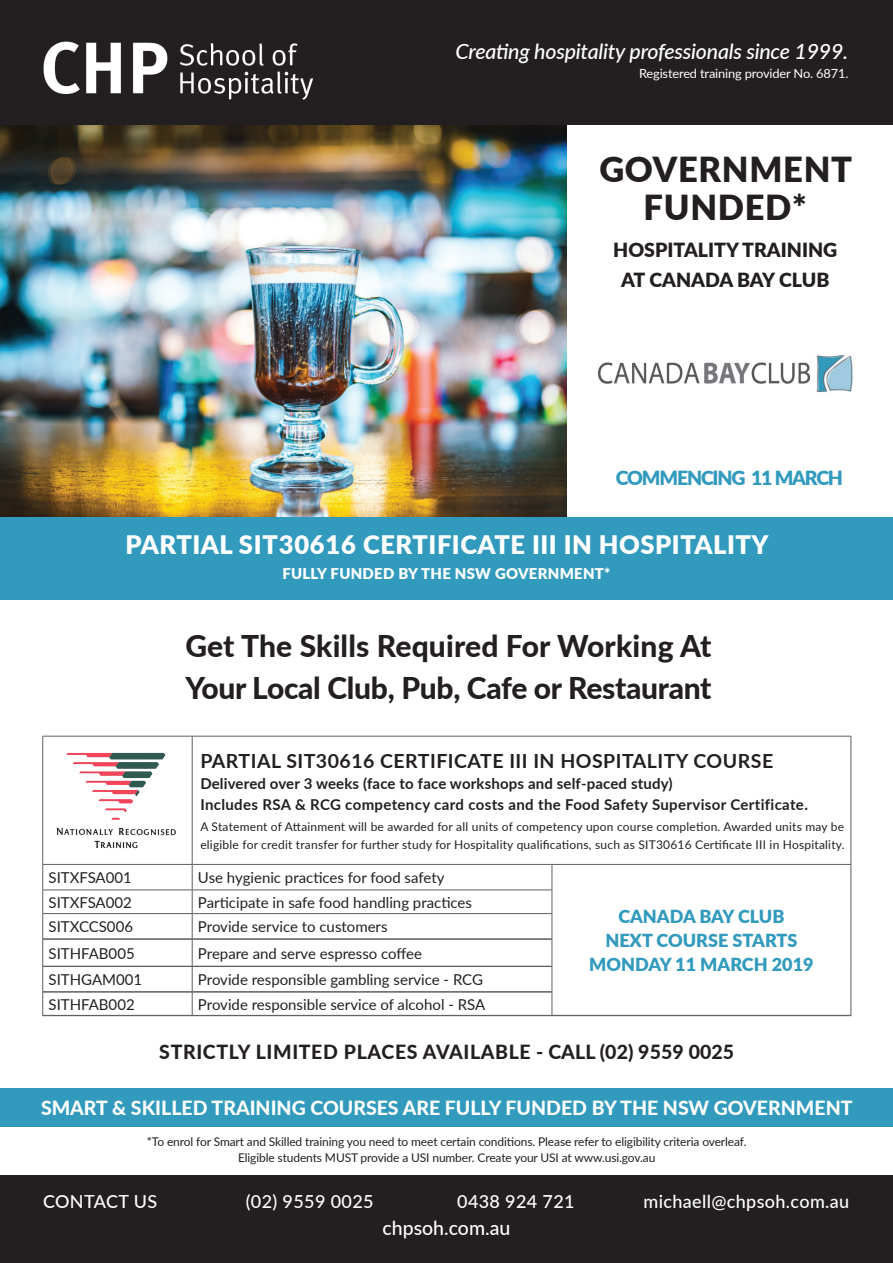
<style>
.page{position:relative;width:893px;height:1263px;background:#fff}
.page>*{position:absolute;margin:0;border:0;box-sizing:border-box;transform-origin:0 0}
.t1{font:900 34.5px "Lato";letter-spacing:.02em;color:#231f20}
.t2{font:800 30px "Lato";letter-spacing:-.01em;color:#231f20}
.t3{font:900 25.5px "Lato";letter-spacing:.02em;color:#fff}
.t4{font:italic 500 21px "Lato";letter-spacing:-.01em;color:#fff}
.t5{font:800 19.5px "Lato";color:#fff}
.t6{font:700 19.5px "Lato";letter-spacing:.025em;color:#231f20}
.t7{font:800 19.5px "Lato";letter-spacing:.035em;color:#231f20}
.t8{font:900 19.5px "Lato";color:#231f20}
.t9{font:900 19.5px "Lato";letter-spacing:-.06em;color:#319abd}
.t10{font:500 19.5px "Lato";color:#fff}
.t11{font:500 18px "Lato";letter-spacing:.02em;color:#fff}
.t12{font:900 18px "Lato";color:#319abd}
.t13{font:15px "Lato";color:#231f20}
.t14{font:700 15px "Lato";letter-spacing:.015em;color:#231f20}
.t15{font:900 14.85px "Lato";letter-spacing:.02em;color:#fff}
.t16{font:12.6px "Lato";letter-spacing:-.01em;color:#fff}
.t17{font:12px "Lato";letter-spacing:.005em;color:#231f20}
</style>
<div class="page">
<img style="left:0;top:124px;width:566px;height:393px">
<div style="left:0;top:0;width:893px;height:124px;background:#231f20"></div>
<img style="left:43px;top:41px;width:271px;height:59px">
<div style="left:0;top:1175px;width:893px;height:88px;background:#231f20"></div>
<div style="left:0;top:1088px;width:893px;height:38px;background:#319abd"></div>
<div style="left:0;top:517px;width:893px;height:83px;background:#319abd"></div>
<hr style="left:43px;top:736px;width:149px;height:1px;background:#5f5f62">
<hr style="left:42px;top:736px;width:1px;height:128px;background:#5f5f62">
<hr style="left:192px;top:736px;width:360px;height:1px;background:#5f5f62">
<hr style="left:192px;top:736px;width:1px;height:128px;background:#5f5f62">
<hr style="left:552px;top:736px;width:299px;height:1px;background:#5f5f62">
<hr style="left:851px;top:736px;width:1px;height:128px;background:#5f5f62">
<hr style="left:43px;top:864px;width:149px;height:1px;background:#5f5f62">
<hr style="left:192px;top:864px;width:360px;height:1px;background:#5f5f62">
<hr style="left:552px;top:864px;width:299px;height:1px;background:#5f5f62">
<svg style="left:851px;top:865px;width:1px;height:150px"></svg>
<hr style="left:43px;top:890px;width:149px;height:1px;background:#5f5f62">
<hr style="left:192px;top:890px;width:360px;height:1px;background:#5f5f62">
<hr style="left:43px;top:913px;width:149px;height:1px;background:#5f5f62">
<hr style="left:192px;top:913px;width:360px;height:1px;background:#5f5f62">
<hr style="left:43px;top:939px;width:149px;height:1px;background:#5f5f62">
<hr style="left:192px;top:939px;width:360px;height:1px;background:#5f5f62">
<hr style="left:43px;top:966px;width:149px;height:1px;background:#5f5f62">
<hr style="left:192px;top:966px;width:360px;height:1px;background:#5f5f62">
<hr style="left:43px;top:991px;width:149px;height:1px;background:#5f5f62">
<hr style="left:43px;top:992px;width:149px;height:1px;background:#5f5f62">
<hr style="left:192px;top:991px;width:360px;height:1px;background:#5f5f62">
<hr style="left:192px;top:992px;width:360px;height:1px;background:#5f5f62">
<hr style="left:43px;top:1015px;width:149px;height:1px;background:#5f5f62">
<hr style="left:192px;top:1015px;width:360px;height:1px;background:#5f5f62">
<hr style="left:552px;top:1015px;width:299px;height:1px;background:#5f5f62">
<svg style="left:42px;top:865px;width:1px;height:150px"></svg>
<svg style="left:192px;top:865px;width:1px;height:150px"></svg>
<svg style="left:552px;top:865px;width:1px;height:150px"></svg>
<img style="left:597px;top:355px;width:256px;height:38px">
<img style="left:56px;top:752px;width:120px;height:97px">
<p class="t4" style="left:456px;top:36px;width:394px">Creating hospitality professionals since 1999.</p>
<p class="t16" style="left:639px;top:64px;width:211px">Registered training provider No. 6871.</p>
<p class="t1" style="left:599px;top:144px;width:254px">GOVERNMENT</p>
<p class="t1" style="left:644px;top:181px;width:165px">FUNDED*</p>
<p class="t8" style="left:613px;top:235px;width:226px">HOSPITALITY TRAINING</p>
<p class="t8" style="left:621px;top:265px;width:210px">AT CANADA BAY CLUB</p>
<p class="t9" style="left:616px;top:463px;width:229px">COMMENCING 11 MARCH</p>
<p class="t3" style="left:125px;top:525px;width:645px">PARTIAL SIT30616 CERTIFICATE III IN HOSPITALITY</p>
<p class="t15" style="left:282px;top:562px;width:330px">FULLY FUNDED BY THE NSW GOVERNMENT*</p>
<p class="t2" style="left:185px;top:624px;width:528px">Get The Skills Required For Working At</p>
<p class="t2" style="left:185px;top:666px;width:528px">Your Local Club, Pub, Cafe or Restaurant</p>
<p class="t6" style="left:200px;top:746px;width:574px">PARTIAL SIT30616 CERTIFICATE III IN HOSPITALITY COURSE</p>
<p class="t14" style="left:200px;top:772px;width:474px">Delivered over 3 weeks (face to face workshops and self-paced study)</p>
<p class="t14" style="left:200px;top:793px;width:609px">Includes RSA &amp; RCG competency card costs and the Food Safety Supervisor Certificate.</p>
<p class="t17" style="left:200px;top:818px;width:645px">A Statement of Attainment will be awarded for all units of competency upon course completion. Awarded units may be</p>
<p class="t17" style="left:200px;top:836px;width:646px">eligible for credit transfer for further study for Hospitality qualifications, such as SIT30616 Certificate III in Hospitality.</p>
<p class="t13" style="left:49px;top:867px;width:85px">SITXFSA001</p>
<p class="t13" style="left:198px;top:867px;width:248px">Use hygienic practices for food safety</p>
<p class="t13" style="left:49px;top:892px;width:85px">SITXFSA002</p>
<p class="t13" style="left:198px;top:892px;width:276px">Participate in safe food handling practices</p>
<p class="t13" style="left:49px;top:916px;width:86px">SITXCCS006</p>
<p class="t13" style="left:198px;top:916px;width:191px">Provide service to customers</p>
<p class="t13" style="left:49px;top:942px;width:88px">SITHFAB005</p>
<p class="t13" style="left:198px;top:942px;width:226px">Prepare and serve espresso coffee</p>
<p class="t13" style="left:49px;top:969px;width:95px">SITHGAM001</p>
<p class="t13" style="left:198px;top:969px;width:287px">Provide responsible gambling service - RCG</p>
<p class="t13" style="left:49px;top:993px;width:88px">SITHFAB002</p>
<p class="t13" style="left:198px;top:993px;width:289px">Provide responsible service of alcohol - RSA</p>
<p class="t12" style="left:618px;top:903px;width:168px">CANADA BAY CLUB</p>
<p class="t12" style="left:605px;top:927px;width:194px">NEXT COURSE STARTS</p>
<p class="t12" style="left:589px;top:951px;width:226px">MONDAY 11 MARCH 2019</p>
<p class="t7" style="left:159px;top:1037px;width:576px">STRICTLY LIMITED PLACES AVAILABLE - CALL (02) 9559 0025</p>
<p class="t5" style="left:41px;top:1093px;width:813px">SMART &amp; SKILLED TRAINING COURSES ARE FULLY FUNDED BY THE NSW GOVERNMENT</p>
<p class="t17" style="left:147px;top:1133px;width:601px">*To enrol for Smart and Skilled training you need to meet certain conditions. Please refer to eligibility criteria overleaf.</p>
<p class="t17" style="left:238px;top:1149px;width:419px">Eligible students MUST provide a USI number. Create your USI at www.usi.gov.au</p>
<p class="t11" style="left:43px;top:1188px;width:116px">CONTACT US</p>
<p class="t11" style="left:246px;top:1188px;width:129px">(02) 9559 0025</p>
<p class="t11" style="left:457px;top:1188px;width:119px">0438 924 721</p>
<p class="t11" style="left:643px;top:1188px;width:207px">michaell@chpsoh.com.au</p>
<p class="t10" style="left:382px;top:1214px;width:129px">chpsoh.com.au</p>
</div>
